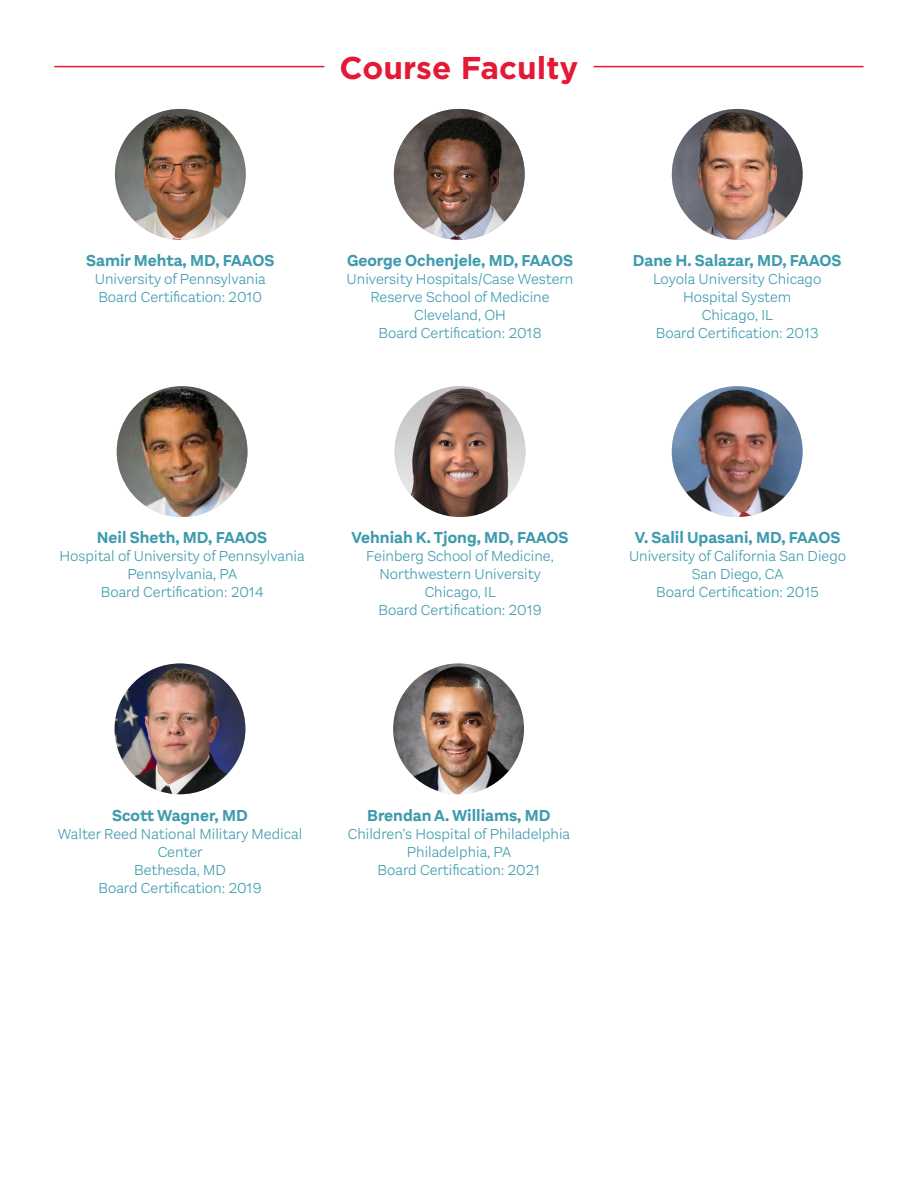
<style>
.page{position:relative;width:918px;height:1188px;background:#fff}
.page>*{position:absolute;margin:0;border:0;box-sizing:border-box;transform-origin:0 0}
.Faculty_Section_Name{font:700 31.5px "Gotham";color:#e51836}
.Faculty_Name{font:700 16.5px "Aestetico";color:#3e9bad}
.Faculty_Info{font:300 15px/18px "Aestetico";color:#3e9bad;text-align:center}
</style>
<div class="page">
<img style="left:672px;top:109px;width:131px;height:131px;border-radius:65px">
<img style="left:117px;top:386px;width:131px;height:131px;border-radius:65px">
<img style="left:395px;top:386px;width:130px;height:131px;border-radius:65px">
<img style="left:672px;top:386px;width:131px;height:131px;border-radius:65px">
<img style="left:115px;top:663px;width:130px;height:131px;border-radius:65px">
<hr style="left:54px;top:66px;width:270px;height:1px;background:#e51836">
<hr style="left:594px;top:66px;width:270px;height:1px;background:#e51836">
<img style="left:393px;top:663px;width:131px;height:131px;border-radius:65px">
<img style="left:394px;top:109px;width:131px;height:131px;border-radius:65px">
<img style="left:115px;top:109px;width:131px;height:131px;border-radius:65px">
<p class="Faculty_Section_Name" style="left:340px;top:47px;width:240px">Course Faculty</p>
<p class="Faculty_Name" style="left:86px;top:251px;width:190px">Samir Mehta, MD, FAAOS</p>
<p class="Faculty_Info" style="left:95px;top:270px;width:172px">University of Pennsylvania</p>
<p class="Faculty_Info" style="left:98px;top:288px;width:165px">Board Certification: 2010</p>
<p class="Faculty_Name" style="left:347px;top:251px;width:227px">George Ochenjele, MD, FAAOS</p>
<p class="Faculty_Info" style="left:347px;top:270px;width:228px">University Hospitals/Case Western<br>Reserve School of Medicine</p>
<p class="Faculty_Info" style="left:414px;top:306px;width:93px">Cleveland, OH</p>
<p class="Faculty_Info" style="left:379px;top:324px;width:165px">Board Certification: 2018</p>
<p class="Faculty_Name" style="left:633px;top:251px;width:210px">Dane H. Salazar, MD, FAAOS</p>
<p class="Faculty_Info" style="left:653px;top:270px;width:170px">Loyola University Chicago<br>Hospital System</p>
<p class="Faculty_Info" style="left:702px;top:306px;width:73px">Chicago, IL</p>
<p class="Faculty_Info" style="left:656px;top:324px;width:164px">Board Certification: 2013</p>
<p class="Faculty_Name" style="left:97px;top:528px;width:172px">Neil Sheth, MD, FAAOS</p>
<p class="Faculty_Info" style="left:60px;top:547px;width:247px">Hospital of University of Pennsylvania</p>
<p class="Faculty_Info" style="left:127px;top:565px;width:111px">Pennsylvania, PA</p>
<p class="Faculty_Info" style="left:101px;top:583px;width:164px">Board Certification: 2014</p>
<p class="Faculty_Name" style="left:352px;top:528px;width:219px">Vehniah K. Tjong, MD, FAAOS</p>
<p class="Faculty_Info" style="left:366px;top:547px;width:189px">Feinberg School of Medicine,<br>Northwestern University</p>
<p class="Faculty_Info" style="left:425px;top:583px;width:73px">Chicago, IL</p>
<p class="Faculty_Info" style="left:379px;top:601px;width:165px">Board Certification: 2019</p>
<p class="Faculty_Name" style="left:635px;top:528px;width:207px">V. Salil Upasani, MD, FAAOS</p>
<p class="Faculty_Info" style="left:629px;top:547px;width:219px">University of California San Diego</p>
<p class="Faculty_Info" style="left:692px;top:565px;width:93px">San Diego, CA</p>
<p class="Faculty_Info" style="left:656px;top:583px;width:164px">Board Certification: 2015</p>
<p class="Faculty_Name" style="left:112px;top:805px;width:137px">Scott Wagner, MD</p>
<p class="Faculty_Info" style="left:58px;top:825px;width:246px">Walter Reed National Military Medical<br>Center</p>
<p class="Faculty_Info" style="left:134px;top:861px;width:93px">Bethesda, MD</p>
<p class="Faculty_Info" style="left:98px;top:879px;width:165px">Board Certification: 2019</p>
<p class="Faculty_Name" style="left:367px;top:805px;width:185px">Brendan A. Williams, MD</p>
<p class="Faculty_Info" style="left:348px;top:825px;width:224px">Children’s Hospital of Philadelphia</p>
<p class="Faculty_Info" style="left:407px;top:843px;width:106px">Philadelphia, PA</p>
<p class="Faculty_Info" style="left:378px;top:861px;width:164px">Board Certification: 2021</p>
</div>
